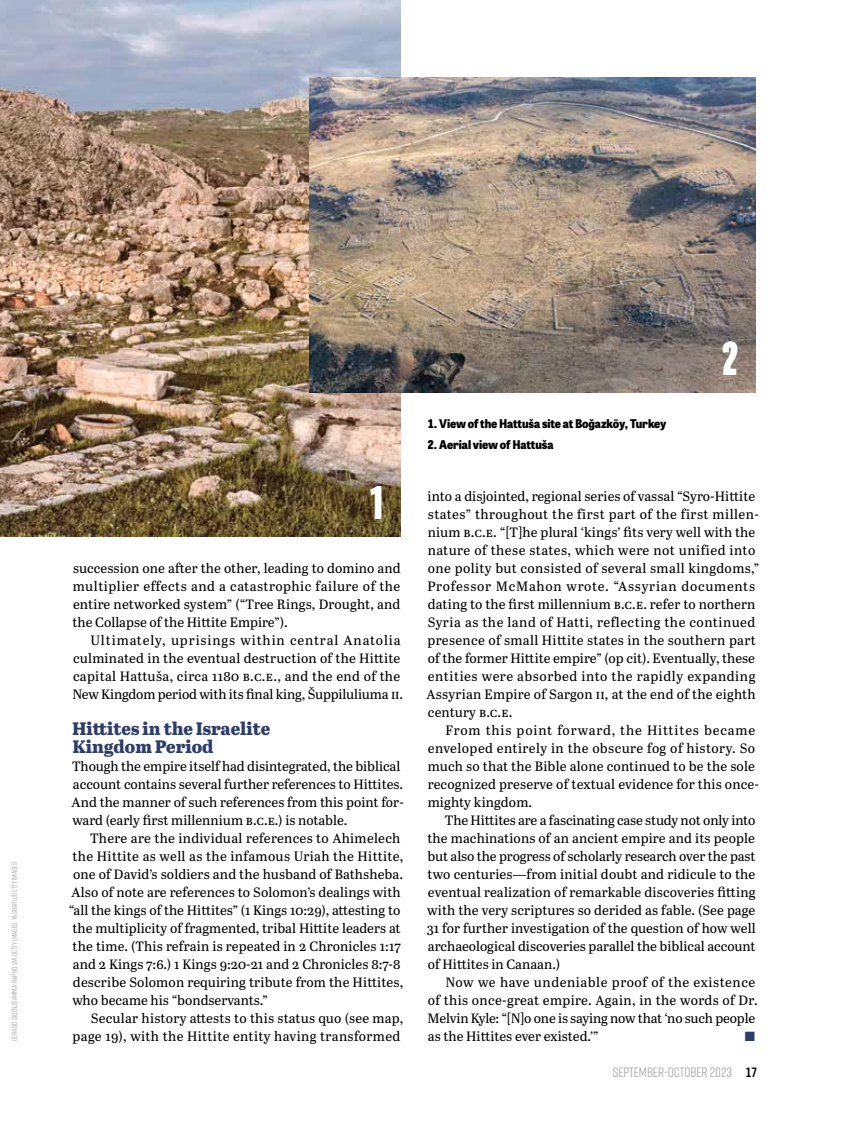
<style>
.page{position:relative;width:864px;height:1136px;background:#fff}
.page>*{position:absolute;margin:0;border:0;box-sizing:border-box;transform-origin:0 0}
.t1{font:800 45px "Tablet Gothic Compressed";color:#fff}
.t2{font:800 18px/18px "Abril Text";color:#2e3e6a}
.t3{font:13.5px/18px "Abril Text";letter-spacing:.01em;color:#000}
.t4{font:13.5px "Rift Soft";color:#9d9d9c}
.t5{font:13.5px "Zapf Dingbats ITC";color:#2e3e6a}
.t6{font:800 12px "Tablet Gothic Narrow";letter-spacing:-.01em;color:#000}
.t7{font:7.5px "Rift Soft";color:#9d9d9c}
.s1{font-weight:700;color:#000}
</style>
<div class="page">
<img style="left:0;top:0;width:401px;height:536px">
<img style="left:309px;top:77px;width:446px;height:315px">
<p class="t7" style="left:9px;top:1040px;width:181px;rotate:-90deg">GERARD SIOEN/GAMMA-RAPHO VIA GETTY IMAGES, YASHARU/GETTY IMAGES</p>
<h1 class="t1" style="left:370px;top:470px;width:14px">1</h1>
<p class="t3" style="left:73px;top:558px;width:329px;text-align:justify">succession one after the other, leading to domino and multiplier effects and a catastrophic failure of the entire networked system” (“Tree Rings, Drought, and the Collapse of the Hittite Empire”).</p>
<p class="t3" style="left:72px;top:630px;width:332px;text-indent:18px">Ultimately, uprisings within central Anatolia culminated in the eventual destruction of the Hittite capital Hattuša, circa 1180 b.c.e., and the end of the New Kingdom period with its final king, Šuppiluliuma ii.</p>
<h2 class="t2" style="left:73px;top:718px;width:199px">Hittites in the Israelite<br>Kingdom Period</h2>
<p class="t3" style="left:72px;top:756px;width:333px">Though the empire itself had disintegrated, the biblical account contains several further references to Hittites.<br>And the manner of such references from this point for&shy;ward (early first millennium b.c.e.) is notable.</p>
<p class="t3" style="left:90px;top:828px;width:312px">There are the individual references to Ahimelech</p>
<p class="t3" style="left:73px;top:846px;width:332px">the Hittite as well as the infamous Uriah the Hittite,</p>
<p class="t3" style="left:73px;top:864px;width:331px">one of David’s soldiers and the husband of Bathsheba.</p>
<p class="t3" style="left:72px;top:882px;width:330px">Also of note are references to Solomon’s dealings with</p>
<p class="t3" style="left:69px;top:900px;width:333px">“all the kings of the Hittites” (1 Kings 10:29), attesting to</p>
<p class="t3" style="left:73px;top:918px;width:329px">the multiplicity of fragmented, tribal Hittite leaders at</p>
<p class="t3" style="left:73px;top:936px;width:330px">the time. (This refrain is repeated in 2 Chronicles 1:17</p>
<p class="t3" style="left:73px;top:954px;width:329px">and 2 Kings 7:6.) 1 Kings 9:20-21 and 2 Chronicles 8:7-8</p>
<p class="t3" style="left:73px;top:972px;width:331px">describe Solomon requiring tribute from the Hittites,</p>
<p class="t3" style="left:72px;top:990px;width:197px">who became his “bondservants.”</p>
<p class="t3" style="left:91px;top:1008px;width:314px">Secular history attests to this status quo (see map,</p>
<p class="t3" style="left:73px;top:1026px;width:329px">page 19), with the Hittite entity having transformed</p>
<p class="t6" style="left:427px;top:415px;width:240px">1. View of the Hattuša site at Boğazköy, Turkey</p>
<p class="t6" style="left:427px;top:436px;width:127px">2. Aerial view of Hattuša</p>
<h1 class="t1" style="left:722px;top:326px;width:17px">2</h1>
<p class="t3" style="left:426px;top:486px;width:334px">into a disjointed, regional series of vassal “Syro-Hittite states” throughout the first part of the first millen&shy;nium b.c.e. “[T]he plural ‘kings’ fits very well with the nature of these states, which were not unified into one polity but consisted of several small kingdoms,” Professor McMahon wrote. “Assyrian documents dating to the first millennium b.c.e. refer to northern Syria as the land of Hatti, reflecting the continued presence of small Hittite states in the southern part of the former Hittite empire” (op cit). Eventually, these entities were absorbed into the rapidly expanding Assyrian Empire of Sargon ii, at the end of the eighth century b.c.e.</p>
<p class="t3" style="left:427px;top:720px;width:333px;text-indent:18px">From this point forward, the Hittites became enveloped entirely in the obscure fog of history. So much so that the Bible alone continued to be the sole recognized preserve of textual evidence for this once&shy;mighty kingdom.</p>
<p class="t3" style="left:427px;top:810px;width:330px;text-align:justify;text-indent:18px">The Hittites are a fascinating case study not only into the machinations of an ancient empire and its people but also the progress of scholarly research over the past two centuries—from initial doubt and ridicule to the eventual realization of remarkable discoveries fitting with the very scriptures so derided as fable. (See page 31 for further investigation of the question of how well archaeological discoveries parallel the biblical account of Hittites in Canaan.)</p>
<p class="t3" style="left:427px;top:972px;width:332px;text-indent:18px">Now we have undeniable proof of the existence of this once-great empire. Again, in the words of Dr.<br>Melvin Kyle: “[N]o one is saying now that ‘no such people as the Hittites ever existed.’”</p>
<p class="t5" style="left:744px;top:1029px;width:12px">■</p>
<p class="t4" style="left:612px;top:1062px;width:146px">SEPTEMBER-OCTOBER 2023 <span class="s1">17</span></p>
</div>
